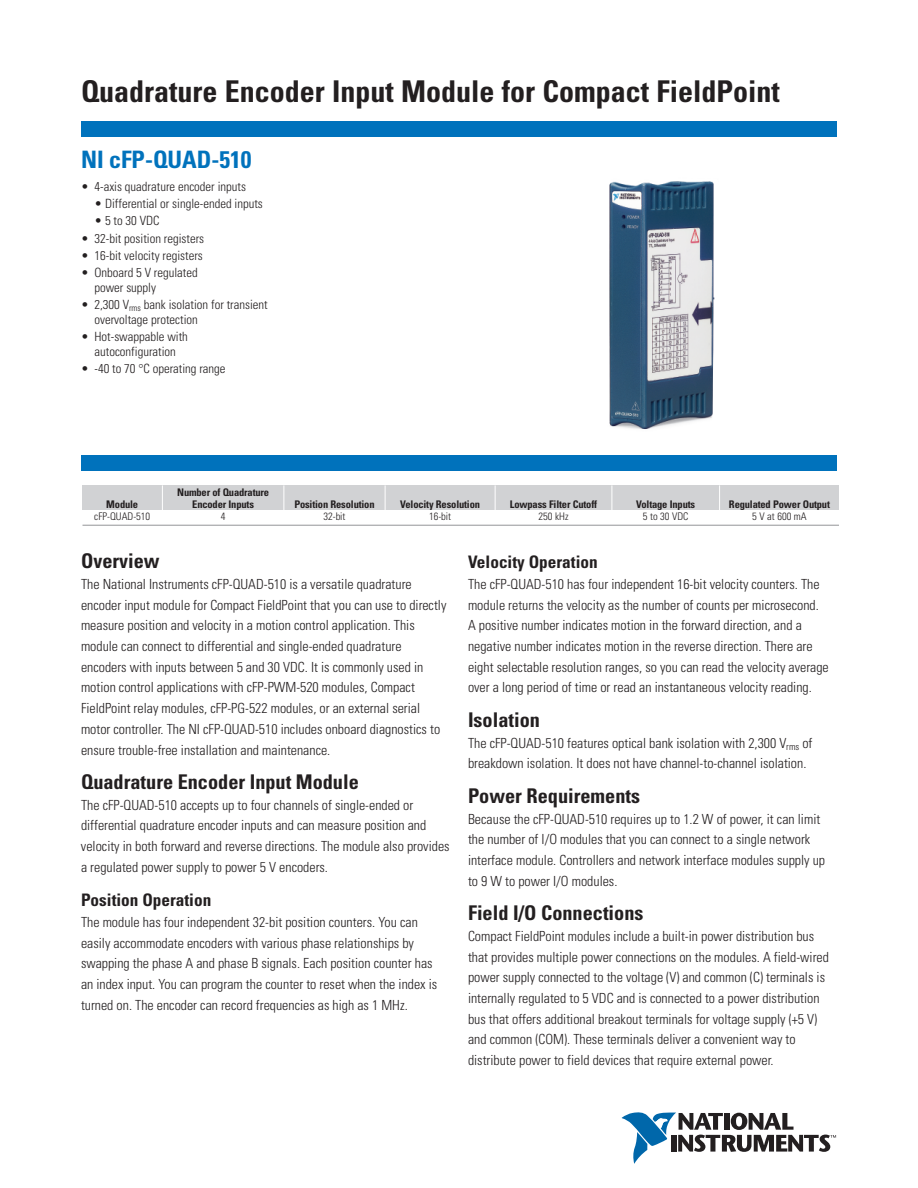
<style>
.page{position:relative;width:918px;height:1188px;background:#fff}
.page>*{position:absolute;margin:0;border:0;box-sizing:border-box;transform-origin:0 0}
.t1{font:700 condensed 30px "Univers";color:#231f20}
.t2{font:700 condensed 24px "Univers";color:#0072bc}
.t3{font:700 condensed 20.25px "Univers";color:#231f20}
.t4{font:700 condensed 17.25px "Univers";color:#231f20}
.t5{font:300 condensed 13.95px/20.7px "Univers";color:#231f20}
.t6{font:300 condensed 12.75px/15px "Univers";color:#231f20}
.t7{font:700 condensed 10.5px/12px "Univers";letter-spacing:-.015em;color:#231f20;text-align:center}
.t8{font:300 condensed 10.5px "Univers";color:#231f20}
</style>
<div class="page">
<div style="left:81px;top:122px;width:756px;height:15px;background:#0072bc"></div>
<div style="left:81px;top:455px;width:756px;height:16px;background:#0072bc"></div>
<img style="left:609px;top:181px;width:106px;height:248px">
<svg style="left:622px;top:1113px;width:214px;height:51px"></svg>
<div style="left:82px;top:485px;width:80px;height:25px;background:#d1d2d4"></div>
<div style="left:162px;top:485px;width:122px;height:25px;background:#d1d2d4"></div>
<div style="left:284px;top:485px;width:101px;height:25px;background:#d1d2d4"></div>
<div style="left:385px;top:485px;width:110px;height:25px;background:#d1d2d4"></div>
<div style="left:495px;top:485px;width:117px;height:25px;background:#d1d2d4"></div>
<div style="left:612px;top:485px;width:108px;height:25px;background:#d1d2d4"></div>
<div style="left:720px;top:485px;width:119px;height:25px;background:#d1d2d4"></div>
<hr style="left:162px;top:485px;width:1px;height:41px;background:#fff">
<hr style="left:284px;top:485px;width:1px;height:41px;background:#fff">
<hr style="left:385px;top:485px;width:1px;height:41px;background:#fff">
<hr style="left:495px;top:485px;width:1px;height:41px;background:#fff">
<hr style="left:612px;top:485px;width:1px;height:41px;background:#fff">
<hr style="left:719px;top:485px;width:1px;height:41px;background:#fff">
<hr style="left:82px;top:525px;width:757px;height:1px;background:#939598">
<h1 class="t1" style="left:81px;top:80px;width:700px">Quadrature Encoder Input Module for Compact FieldPoint</h1>
<h2 class="t2" style="left:81px;top:151px;width:172px">NI cFP-QUAD-510</h2>
<p class="t6" style="left:81px;top:180px;width:166px">• 4-axis quadrature encoder inputs</p>
<p class="t6" style="left:94px;top:197px;width:170px">• Differential or single-ended inputs</p>
<p class="t6" style="left:94px;top:215px;width:67px">• 5 to 30 VDC</p>
<p class="t6" style="left:81px;top:232px;width:125px">• 32-bit position registers</p>
<p class="t6" style="left:81px;top:249px;width:123px">• 16-bit velocity registers</p>
<p class="t6" style="left:94px;top:266px;width:105px;text-indent:-13px">• Onboard 5 V regulated power supply</p>
<p class="t6" style="left:94px;top:298px;width:175px;text-indent:-13px">• 2,300 V<sub>rms</sub> bank isolation for transient overvoltage protection</p>
<p class="t6" style="left:81px;top:330px;width:108px;text-align:center">• Hot-swappable with autoconfiguration</p>
<p class="t6" style="left:81px;top:363px;width:146px">• -40 to 70 °C operating range</p>
<p class="t7" style="left:106px;top:499px;width:33px">Module</p>
<p class="t7" style="left:177px;top:487px;width:93px">Number of Quadrature<br>Encoder Inputs</p>
<p class="t7" style="left:294px;top:499px;width:82px">Position Resolution</p>
<p class="t7" style="left:400px;top:499px;width:81px">Velocity Resolution</p>
<p class="t7" style="left:510px;top:499px;width:89px">Lowpass Filter Cutoff</p>
<p class="t7" style="left:636px;top:499px;width:61px">Voltage Inputs</p>
<p class="t7" style="left:729px;top:499px;width:102px">Regulated Power Output</p>
<p class="t8" style="left:94px;top:513px;width:58px">cFP-QUAD-510</p>
<p class="t8" style="left:221px;top:513px;width:6px">4</p>
<p class="t8" style="left:323px;top:513px;width:24px">32-bit</p>
<p class="t8" style="left:429px;top:513px;width:24px">16-bit</p>
<p class="t8" style="left:539px;top:513px;width:31px">250 kHz</p>
<p class="t8" style="left:643px;top:513px;width:47px">5 to 30 VDC</p>
<p class="t8" style="left:752px;top:513px;width:56px">5 V at 600 mA</p>
<h3 class="t3" style="left:81px;top:554px;width:80px">Overview</h3>
<p class="t5" style="left:81px;top:575px;width:367px">The National Instruments cFP-QUAD-510 is a versatile quadrature encoder input module for Compact FieldPoint that you can use to directly measure position and velocity in a motion control application. This module can connect to differential and single-ended quadrature encoders with inputs between 5 and 30 VDC. It is commonly used in motion control applications with cFP-PWM-520 modules, Compact FieldPoint relay modules, cFP-PG-522 modules, or an external serial motor controller. The NI cFP-QUAD-510 includes onboard diagnostics to ensure trouble-free installation and maintenance.</p>
<h3 class="t3" style="left:81px;top:774px;width:279px">Quadrature Encoder Input Module</h3>
<p class="t5" style="left:81px;top:796px;width:370px">The cFP-QUAD-510 accepts up to four channels of single-ended or differential quadrature encoder inputs and can measure position and velocity in both forward and reverse directions. The module also provides a regulated power supply to power 5 V encoders.</p>
<p class="t4" style="left:81px;top:894px;width:132px">Position Operation</p>
<p class="t5" style="left:81px;top:913px;width:358px">The module has four independent 32-bit position counters. You can easily accommodate encoders with various phase relationships by swapping the phase A and phase B signals. Each position counter has an index input. You can program the counter to reset when the index is turned on. The encoder can record frequencies as high as 1 MHz.</p>
<p class="t4" style="left:468px;top:556px;width:131px">Velocity Operation</p>
<p class="t5" style="left:468px;top:575px;width:362px">The cFP-QUAD-510 has four independent 16-bit velocity counters. The module returns the velocity as the number of counts per microsecond.<br>A positive number indicates motion in the forward direction, and a negative number indicates motion in the reverse direction. There are eight selectable resolution ranges, so you can read the velocity average over a long period of time or read an instantaneous velocity reading.</p>
<h3 class="t3" style="left:468px;top:712px;width:74px">Isolation</h3>
<p class="t5" style="left:468px;top:734px;width:346px">The cFP-QUAD-510 features optical bank isolation with 2,300 V<sub>rms</sub> of breakdown isolation. It does not have channel-to-channel isolation.</p>
<h3 class="t3" style="left:468px;top:788px;width:174px">Power Requirements</h3>
<p class="t5" style="left:468px;top:809px;width:359px">Because the cFP-QUAD-510 requires up to 1.2 W of power, it can limit the number of I/O modules that you can connect to a single network interface module. Controllers and network interface modules supply up to 9 W to power I/O modules.</p>
<h3 class="t3" style="left:468px;top:905px;width:177px">Field I/O Connections</h3>
<p class="t5" style="left:468px;top:927px;width:362px">Compact FieldPoint modules include a built-in power distribution bus that provides multiple power connections on the modules. A field-wired power supply connected to the voltage (V) and common (C) terminals is internally regulated to 5 VDC and is connected to a power distribution bus that offers additional breakout terminals for voltage supply (+5 V) and common (COM). These terminals deliver a convenient way to distribute power to field devices that require external power.</p>
</div>
